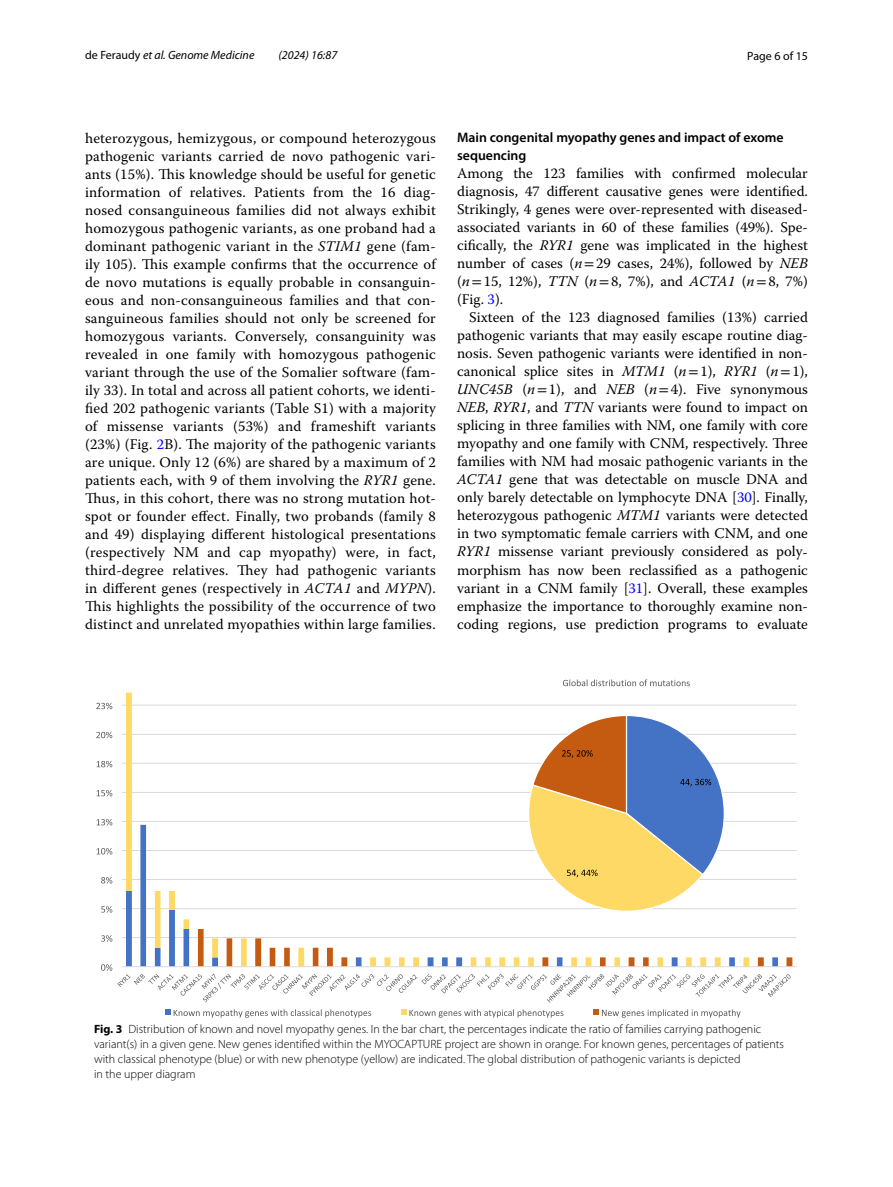
<style>
.page{position:relative;width:893px;height:1187px;background:#fff}
.page>*{position:absolute;margin:0;border:0;box-sizing:border-box;transform-origin:0 0}
.t1{font:14.7px/18px "Warnock Pro";letter-spacing:.005em;color:#000;text-align:justify}
.t2{font:600 13.8px/18px "Myriad Pro";color:#000}
.t3{font:300 12px/15px "Myriad Pro";color:#000}
.t4{font:italic 12px "Myriad Pro";color:#000}
.t5{font:12px "Myriad Pro";color:#000}
.s1{font-style:normal}
.s2{font-style:italic}
.s3{color:#00f}
.s4{font-family:"STIX"}
.s5{font-weight:700}
</style>
<div class="page">
<hr style="left:122px;top:937px;width:675px;height:1px;background:#d9d9d9">
<hr style="left:122px;top:908px;width:675px;height:1px;background:#d9d9d9">
<hr style="left:122px;top:879px;width:675px;height:1px;background:#d9d9d9">
<hr style="left:122px;top:850px;width:675px;height:1px;background:#d9d9d9">
<hr style="left:122px;top:821px;width:675px;height:1px;background:#d9d9d9">
<hr style="left:122px;top:792px;width:675px;height:1px;background:#d9d9d9">
<hr style="left:122px;top:762px;width:675px;height:1px;background:#d9d9d9">
<hr style="left:122px;top:734px;width:675px;height:1px;background:#d9d9d9">
<hr style="left:122px;top:704px;width:675px;height:1px;background:#d9d9d9">
<hr style="left:122px;top:966px;width:675px;height:1px;background:#d9d9d9">
<svg style="left:165px;top:1009px;width:206px;height:8px"></svg>
<svg style="left:401px;top:1009px;width:162px;height:8px"></svg>
<svg style="left:593px;top:1009px;width:148px;height:8px"></svg>
<svg style="left:96px;top:702px;width:696px;height:300px"></svg>
<svg style="left:563px;top:679px;width:127px;height:7px"></svg>
<p class="t4" style="left:85px;top:48px;width:171px"><span class="s1">de Feraudy</span> et al. Genome Medicine</p>
<p class="t4" style="left:278px;top:48px;width:60px">(2024) 16:87</p>
<p class="t5" style="left:747px;top:48px;width:62px">Page 6 of 15</p>
<p class="t1" style="left:85px;top:128px;width:352px">heterozygous, hemizygous, or compound heterozygous pathogenic variants carried de novo pathogenic vari&shy;ants (15%). This knowledge should be useful for genetic information of relatives. Patients from the 16 diag&shy;nosed consanguineous families did not always exhibit homozygous pathogenic variants, as one proband had a dominant pathogenic variant in the <span class="s2">STIM1</span> gene (fam&shy;ily 105). This example confirms that the occurrence of de novo mutations is equally probable in consanguin&shy;eous and non-consanguineous families and that con&shy;sanguineous families should not only be screened for homozygous variants. Conversely, consanguinity was revealed in one family with homozygous pathogenic variant through the use of the Somalier software (fam&shy;ily 33). In total and across all patient cohorts, we identi&shy;fied 202 pathogenic variants (Table S1) with a majority of missense variants (53%) and frameshift variants (23%) (Fig. <span class="s3">2</span>B). The majority of the pathogenic variants are unique. Only 12 (6%) are shared by a maximum of 2 patients each, with 9 of them involving the <span class="s2">RYR1</span> gene.<br>Thus, in this cohort, there was no strong mutation hot&shy;spot or founder effect. Finally, two probands (family 8 and 49) displaying different histological presentations (respectively NM and cap myopathy) were, in fact, third-degree relatives. They had pathogenic variants in different genes (respectively in <span class="s2">ACTA1</span> and <span class="s2">MYPN</span>).<br>This highlights the possibility of the occurrence of two distinct and unrelated myopathies within large families.</p>
<p class="t2" style="left:457px;top:128px;width:328px">Main congenital myopathy genes and impact of exome sequencing</p>
<p class="t1" style="left:457px;top:164px;width:352px">Among the 123 families with confirmed molecular diagnosis, 47 different causative genes were identified.<br>Strikingly, 4 genes were over-represented with diseased&shy;associated variants in 60 of these families (49%). Spe&shy;cifically, the <span class="s2">RYR1</span> gene was implicated in the highest number of cases (<span class="s2">n</span><span class="s4">=</span>29 cases, 24%), followed by <span class="s2">NEB </span>(<span class="s2">n</span><span class="s4">=</span>15, 12%), <span class="s2">TTN</span> (<span class="s2">n</span><span class="s4">=</span>8, 7%), and <span class="s2">ACTA1</span> (<span class="s2">n</span><span class="s4">=</span>8, 7%) (Fig. <span class="s3">3</span>).</p>
<p class="t1" style="left:457px;top:308px;width:352px;text-indent:12px">Sixteen of the 123 diagnosed families (13%) carried pathogenic variants that may easily escape routine diag&shy;nosis. Seven pathogenic variants were identified in non&shy;canonical splice sites in <span class="s2">MTM1</span> (<span class="s2">n</span><span class="s4">=</span>1), <span class="s2">RYR1</span> (<span class="s2">n</span><span class="s4">=</span>1), <span class="s2">UNC45B</span> (<span class="s2">n</span><span class="s4">=</span>1), and <span class="s2">NEB</span> (<span class="s2">n</span><span class="s4">=</span>4). Five synonymous <span class="s2">NEB</span>, <span class="s2">RYR1</span>, and <span class="s2">TTN</span> variants were found to impact on splicing in three families with NM, one family with core myopathy and one family with CNM, respectively. Three families with NM had mosaic pathogenic variants in the <span class="s2">ACTA1</span> gene that was detectable on muscle DNA and only barely detectable on lymphocyte DNA [<span class="s3">30</span>]. Finally, heterozygous pathogenic <span class="s2">MTM1</span> variants were detected in two symptomatic female carriers with CNM, and one <span class="s2">RYR1</span> missense variant previously considered as poly&shy;morphism has now been reclassified as a pathogenic variant in a CNM family [<span class="s3">31</span>]. Overall, these examples emphasize the importance to thoroughly examine non&shy;coding regions, use prediction programs to evaluate</p>
<p class="t3" style="left:94px;top:1021px;width:691px"><span class="s5">Fig. 3</span> Distribution of known and novel myopathy genes. In the bar chart, the percentages indicate the ratio of families carrying pathogenic variant(s) in a given gene. New genes identified within the MYOCAPTURE project are shown in orange. For known genes, percentages of patients with classical phenotype (blue) or with new phenotype (yellow) are indicated. The global distribution of pathogenic variants is depicted<br>in the upper diagram</p>
</div>
